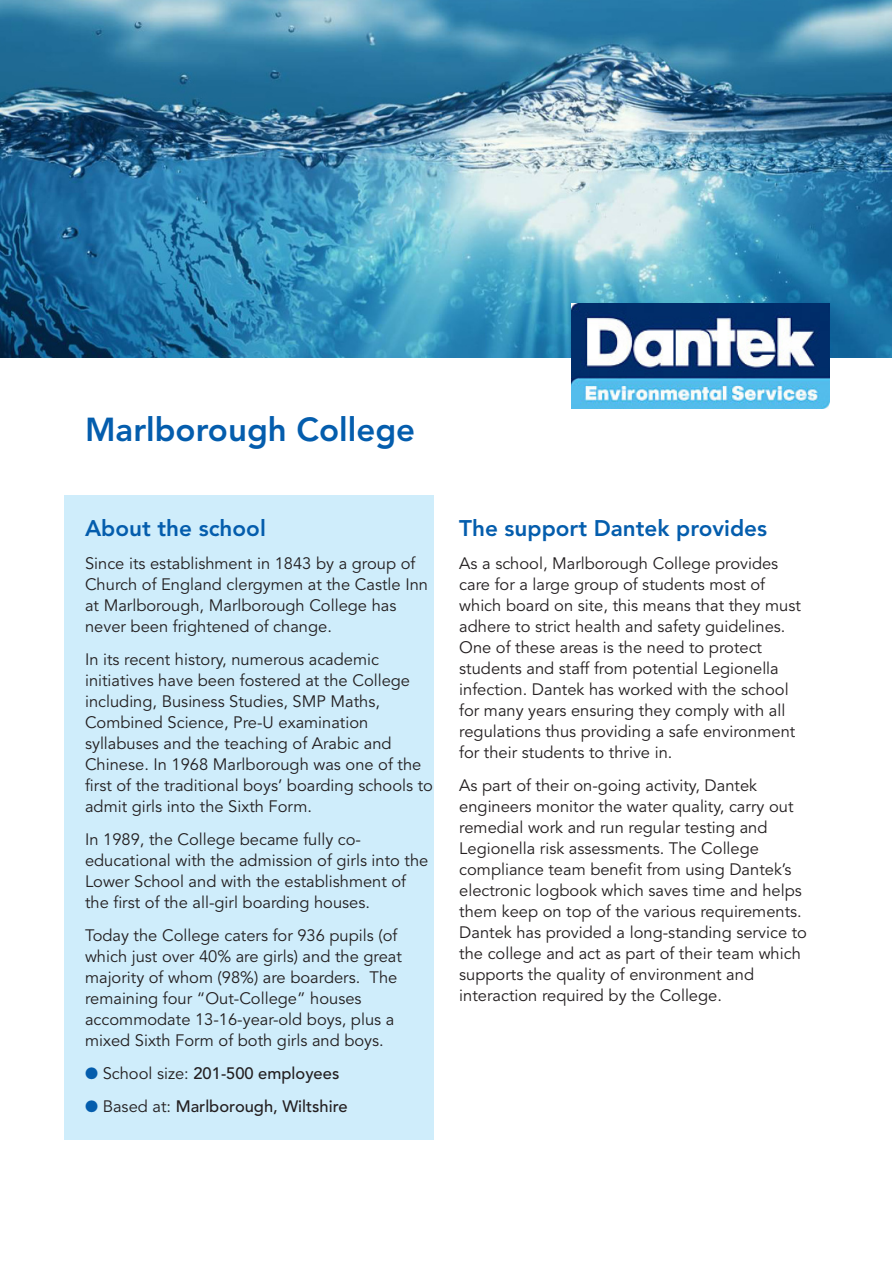
<style>
.page{position:relative;width:893px;height:1263px;background:#fff}
.page>*{position:absolute;margin:0;border:0;box-sizing:border-box;transform-origin:0 0}
.t1{font:800 33px "Avenir";color:#045dad}
.t2{font:800 22.5px "Avenir";color:#045dad}
.t3{font:16.5px/21px "Avenir";color:#231f20}
.t4{font:500 16.5px "Avenir";color:#231f20}
.s1{color:#045dad}
.s2{font-weight:400}
</style>
<div class="page">
<div style="left:64px;top:495px;width:370px;height:645px;background:#cfedfb"></div>
<img style="left:0;top:0;width:891px;height:357px">
<img style="left:572px;top:303px;width:258px;height:105px">
<p class="t1" style="left:85px;top:416px;width:332px">Marlborough College</p>
<p class="t2" style="left:85px;top:519px;width:182px">About the school</p>
<p class="t3" style="left:85px;top:554px;width:344px">Since its establishment in 1843 by a group of Church of England clergymen at the Castle Inn at Marlborough, Marlborough College has never been frightened of change.</p>
<p class="t3" style="left:85px;top:650px;width:349px">In its recent history, numerous academic initiatives have been fostered at the College including, Business Studies, SMP Maths, Combined Science, Pre-U examination syllabuses and the teaching of Arabic and Chinese. In 1968 Marlborough was one of the first of the traditional boys’ boarding schools to admit girls into the Sixth Form.</p>
<p class="t3" style="left:85px;top:830px;width:345px">In 1989, the College became fully co&shy;educational with the admission of girls into the Lower School and with the establishment of the first of the all-girl boarding houses.</p>
<p class="t3" style="left:85px;top:926px;width:318px">Today the College caters for 936 pupils (of which just over 40% are girls) and the great majority of whom (98%) are boarders. The remaining four “Out-College” houses accommodate 13-16-year-old boys, plus a mixed Sixth Form of both girls and boys.</p>
<p class="t4" style="left:85px;top:1066px;width:256px"><span class="s1">●</span> <span class="s2">School size:</span> 201-500 employees</p>
<p class="t4" style="left:85px;top:1099px;width:264px"><span class="s1">●</span> <span class="s2">Based at:</span> Marlborough, Wiltshire</p>
<p class="t2" style="left:459px;top:519px;width:309px">The support Dantek provides</p>
<p class="t3" style="left:459px;top:554px;width:343px">As a school, Marlborough College provides care for a large group of students most of which board on site, this means that they must adhere to strict health and safety guidelines.<br>One of these areas is the need to protect students and staff from potential Legionella infection. Dantek has worked with the school for many years ensuring they comply with all regulations thus providing a safe environment for their students to thrive in.</p>
<p class="t3" style="left:459px;top:776px;width:349px">As part of their on-going activity, Dantek engineers monitor the water quality, carry out remedial work and run regular testing and Legionella risk assessments. The College compliance team benefit from using Dantek’s electronic logbook which saves time and helps them keep on top of the various requirements.<br>Dantek has provided a long-standing service to the college and act as part of their team which supports the quality of environment and interaction required by the College.</p>
</div>
